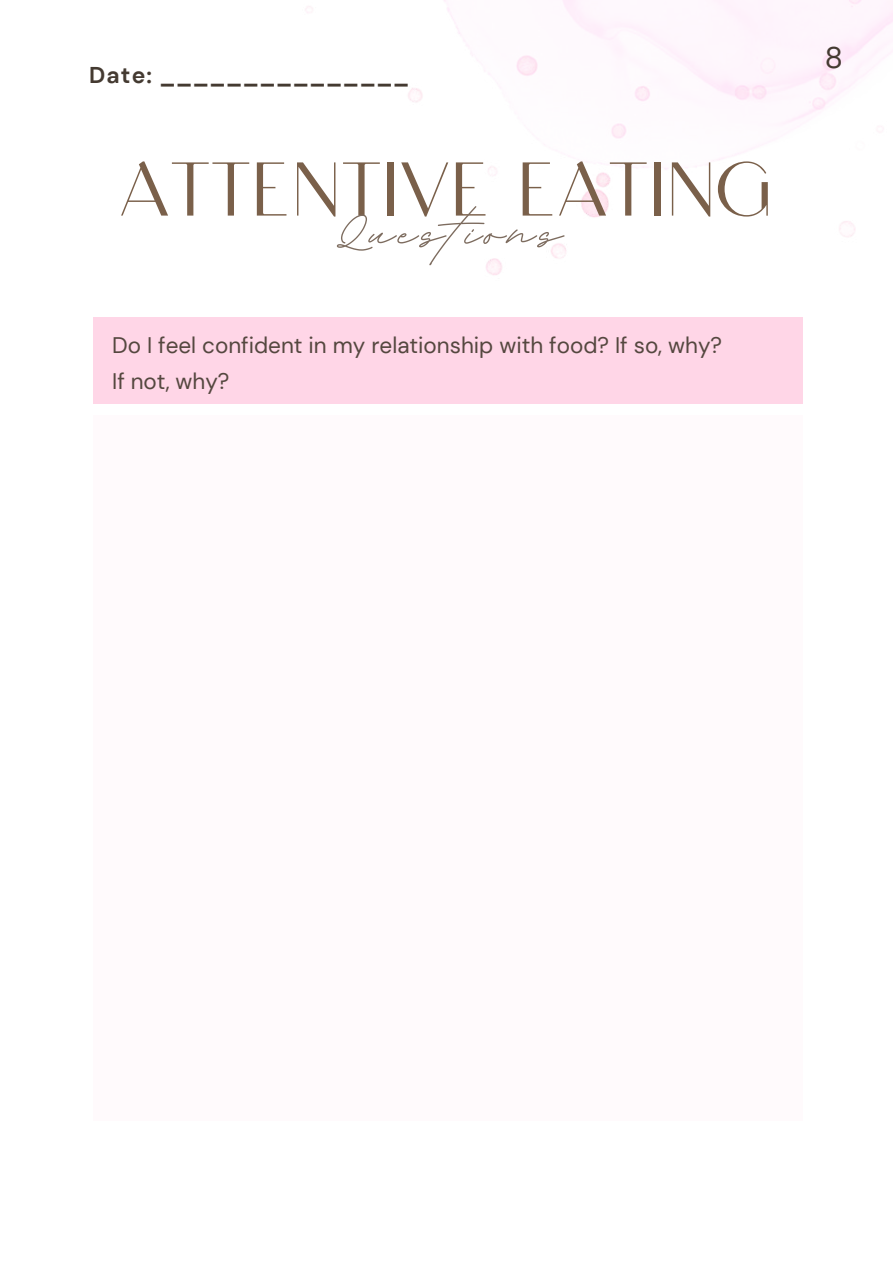
<style>
.page{position:relative;width:893px;height:1264px;background:#fff}
.page>*{position:absolute;margin:0;border:0;box-sizing:border-box;transform-origin:0 0}
.t1{font:200 75.9px "Calmius Sans High";color:#7a604a}
.t2{font:29.7px "DM Sans";color:#443a31}
.t3{font:700 22.8px "DM Sans";color:#443a31}
.t4{font:22.5px/36px "DM Sans";color:#54473f}
.s1{font-family:"BD Script";font-weight:700;font-size:86.85px;color:#7d6c5f}
</style>
<div class="page">
<img style="left:305px;top:0;width:587px;height:275px">
<div style="left:93px;top:415px;width:710px;height:706px;background:#fffafc"></div>
<div style="left:93px;top:317px;width:710px;height:87px;background:#ffd6e7"></div>
<p class="t3" style="left:89px;top:60px;width:321px">Date: _______________</p>
<h1 class="t1" style="left:119px;top:145px;width:655px">ATTEN<span class="s1">Q</span>T<span class="s1">u</span>I<span class="s1">e</span>V<span class="s1">st</span>E<span class="s1">ion</span>E<span class="s1">s</span>ATING</h1>
<p class="t4" style="left:112px;top:327px;width:611px">Do I feel confident in my relationship with food? If so, why?<br>If not, why?</p>
<h2 class="t2" style="left:824px;top:38px;width:20px">8</h2>
</div>
